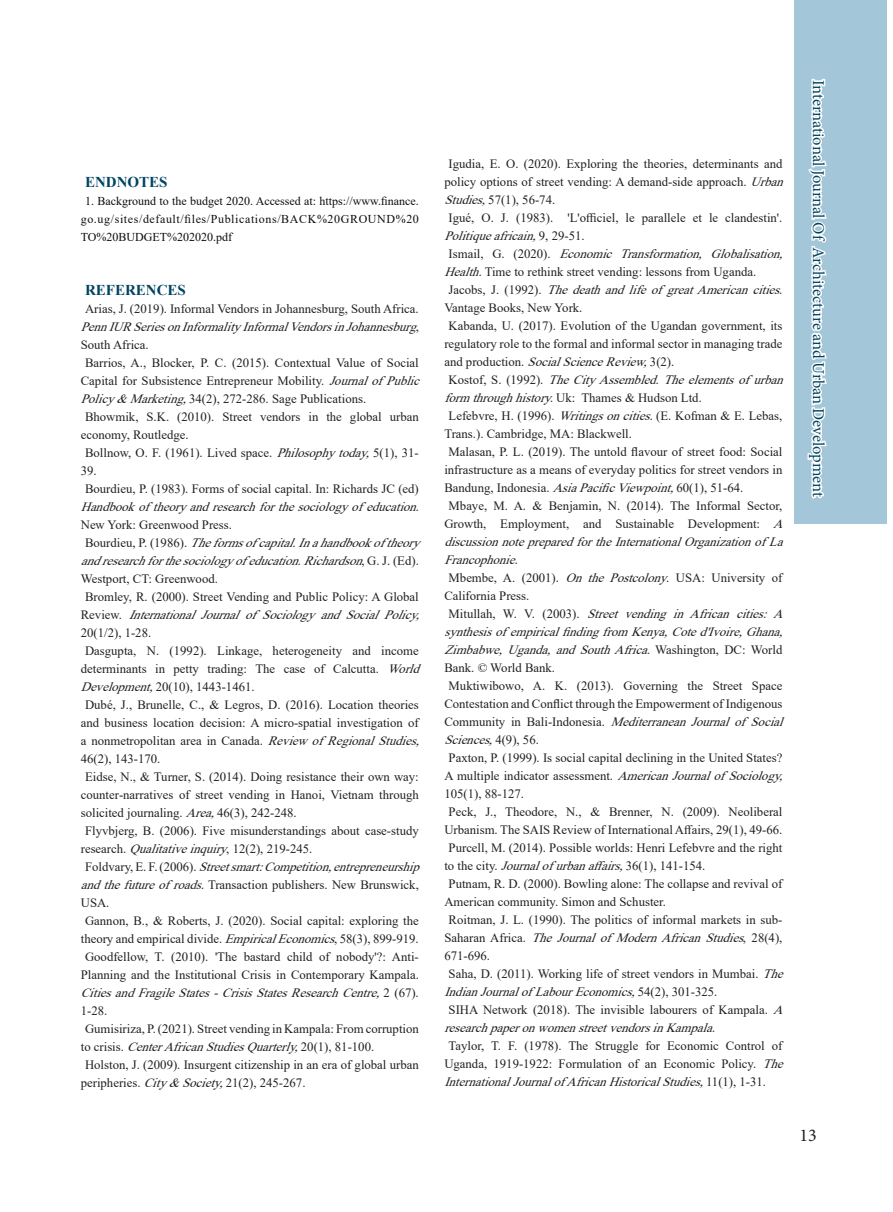
<style>
.page{position:relative;width:893px;height:1212px;background:#fff}
.page>*{position:absolute;margin:0;border:0;box-sizing:border-box;transform-origin:0 0}
.t1{font:18px "Minion Pro";color:#231f20}
.t2{font:16.5px "Minion Pro";letter-spacing:-.005em;color:#004462}
.متن_لاتین_اصلی{font:700 15px "Times New Roman";color:#004462}
.متن_لاتین_اصلی-2{font:12.75px/18px "Times New Roman";color:#231f20}
.متن_لاتین_اصلی-3{font:italic 12.75px/18px "Times New Roman";color:#231f20}
.متن_لاتین_اصلی-4{font:12px/18px "Times New Roman";letter-spacing:.05em;color:#0d0d0d;text-align:justify}
.s1{font-style:italic}
.s2{font-style:normal}
</style>
<div class="page">
<div style="left:794px;top:0;width:92px;height:524px;background:#a3c7d8"></div>
<svg style="left:807px;top:78px;width:20px;height:421px"></svg>
<p class="متن_لاتین_اصلی" style="left:85px;top:171px;width:84px">ENDNOTES</p>
<p class="متن_لاتین_اصلی-4" style="left:81px;top:191px;width:340px;text-indent:4px">1. Background to the budget 2020. Accessed at: https://www.finance. go.ug/sites/default/files/Publications/BACK%20GROUND%20<br>TO%20BUDGET%202020.pdf</p>
<p class="متن_لاتین_اصلی" style="left:85px;top:279px;width:102px">REFERENCES</p>
<p class="متن_لاتین_اصلی-2" style="left:81px;top:299px;width:343px;text-indent:4px">Arias, J. (2019). Informal Vendors in Johannesburg, South Africa.<br><span class="s1">PennIURSeriesonInformalityInformalVendorsinJohannesburg</span>,<br>South Africa.</p>
<p class="متن_لاتین_اصلی-2" style="left:81px;top:353px;width:346px;text-indent:4px">Barrios, A., Blocker, P. C. (2015). Contextual Value of Social<br>Capital for Subsistence Entrepreneur Mobility. <span class="s1">JournalofPublic<br>Policy&amp;Marketing,</span>34(2), 272-286. Sage Publications.</p>
<p class="متن_لاتین_اصلی-2" style="left:81px;top:407px;width:340px;text-indent:4px">Bhowmik, S.K. (2010). Street vendors in the global urban economy, Routledge.</p>
<p class="متن_لاتین_اصلی-2" style="left:81px;top:443px;width:340px;text-indent:4px">Bollnow, O. F. (1961). Lived space. <span class="s1">Philosophytoday,</span>5(1), 31-<br>39.</p>
<p class="متن_لاتین_اصلی-2" style="left:81px;top:479px;width:346px;text-indent:4px">Bourdieu, P. (1983). Forms of social capital. In: Richards JC (ed)<br><span class="s1">Handbookoftheoryandresearchforthesociologyofeducation.<br></span>New York: Greenwood Press.</p>
<p class="متن_لاتین_اصلی-3" style="left:81px;top:533px;width:348px;text-indent:4px"><span class="s2">B o u r d i e u , P . ( 1 9 8 6 ) .</span> Theformsofcapital.Inahandbookoftheory andresearchforthesociologyofeducation.Richardson<span class="s2">, G . J . ( E d ) .<br>Westport, CT: Greenwood.</span></p>
<p class="متن_لاتین_اصلی-2" style="left:81px;top:587px;width:348px;text-indent:4px">Bromley, R. (2000). Street Vending and Public Policy: A Global<br>R e v i e w . <span class="s1">InternationalJournalofSociologyandSocialPolicy,<br></span>20(1/2), 1-28.</p>
<p class="متن_لاتین_اصلی-2" style="left:81px;top:641px;width:346px;text-indent:4px">Dasgupta, N. (1992). Linkage, heterogeneity and income determinants in petty trading: The case of Calcutta. <span class="s1">World<br>Development,</span>20(10), 1443-1461.</p>
<p class="متن_لاتین_اصلی-2" style="left:81px;top:695px;width:346px;text-indent:4px">Dubé, J., Brunelle, C., &amp; Legros, D. (2016). Location theories and business location decision: A micro-spatial investigation of a nonmetropolitan area in Canada. <span class="s1">ReviewofRegionalStudies, </span>46(2), 143-170.</p>
<p class="متن_لاتین_اصلی-2" style="left:81px;top:767px;width:340px;text-align:justify;text-indent:4px">Eidse, N., &amp; Turner, S. (2014). Doing resistance their own way: counter‐narratives of street vending in Hanoi, Vietnam through solicited journaling. <span class="s1">Area,</span>46(3), 242-248.</p>
<p class="متن_لاتین_اصلی-2" style="left:81px;top:821px;width:340px;text-indent:4px">Flyvbjerg, B. (2006). Five misunderstandings about case-study research. <span class="s1">Qualitativeinquiry</span>, 12(2), 219-245.</p>
<p class="متن_لاتین_اصلی-3" style="left:81px;top:857px;width:346px;text-indent:4px"><span class="s2">F o l d v a r y , E . F . ( 2 0 0 6 ) .</span> Streetsmart:Competition,entrepreneurship andthefutureofroads.<span class="s2">Transaction publishers. New Brunswick,<br>USA.</span></p>
<p class="متن_لاتین_اصلی-2" style="left:81px;top:911px;width:340px;text-align:center">Gannon, B., &amp; Roberts, J. (2020). Social capital: exploring the theory and empirical divide. <span class="s1">EmpiricalEconomics</span>, 58(3), 899-919.</p>
<p class="متن_لاتین_اصلی-2" style="left:81px;top:947px;width:340px;text-align:justify;text-indent:4px">Goodfellow, T. (2010). 'The bastard child of nobody'?: Anti-Planning and the Institutional Crisis in Contemporary Kampala.<br><span class="s1">CitiesandFragileStates-CrisisStatesResearchCentre,</span>2 ( 6 7 ) .<br>1-28.</p>
<p class="متن_لاتین_اصلی-2" style="left:81px;top:1019px;width:340px;text-indent:4px">Gumisiriza, P. (2021). Street vending in Kampala: From corruption t o c r i s i s . <span class="s1">CenterAfricanStudiesQuarterly,</span>2 0 ( 1 ) , 8 1 - 1 0 0 .</p>
<p class="متن_لاتین_اصلی-2" style="left:81px;top:1055px;width:339px;text-indent:4px">Holston, J. (2009). Insurgent citizenship in an era of global urban peripheries. <span class="s1">City&amp;Society,</span>21(2), 245-267.</p>
<p class="متن_لاتین_اصلی-2" style="left:444px;top:155px;width:346px;text-indent:4px">Igudia, E. O. (2020). Exploring the theories, determinants and policy options of street vending: A demand-side approach. <span class="s1">Urban<br>Studies,</span>57(1), 56-74.</p>
<p class="متن_لاتین_اصلی-2" style="left:444px;top:209px;width:340px;text-indent:4px">Igué, O. J. (1983). 'L'officiel, le parallele et le clandestin'.<br><span class="s1">Politiqueafricain,</span>9 , 2 9 - 5 1 .</p>
<p class="متن_لاتین_اصلی-2" style="left:444px;top:245px;width:346px;text-indent:4px">I s m a i l , G . ( 2 0 2 0 ) . <span class="s1">Economic Transformation, Globalisation,<br>Health.</span>Time to rethink street vending: lessons from Uganda.</p>
<p class="متن_لاتین_اصلی-2" style="left:444px;top:281px;width:343px;text-indent:4px">J a c o b s , J . ( 1 9 9 2 ) . <span class="s1">ThedeathandlifeofgreatAmericancities</span>.<br>Vantage Books, New York.</p>
<p class="متن_لاتین_اصلی-2" style="left:444px;top:317px;width:340px;text-align:justify;text-indent:4px">Kabanda, U. (2017). Evolution of the Ugandan government, its regulatory role to the formal and informal sector in managing trade a n d p r o d u c t i o n . <span class="s1">SocialScienceReview,</span>3 ( 2 ) .</p>
<p class="متن_لاتین_اصلی-3" style="left:444px;top:371px;width:346px;text-indent:4px"><span class="s2">K o s t o f , S . ( 1 9 9 2 ) .</span> TheCityAssembled.Theelementsofurban formthroughhistory.<span class="s2">U k : T h a m e s &amp; H u d s o n L t d .</span></p>
<p class="متن_لاتین_اصلی-2" style="left:444px;top:407px;width:340px;text-indent:4px">Lefebvre, H. (1996). <span class="s1">Writingsoncities.</span>(E. Kofman &amp; E. Lebas,<br>Trans.). Cambridge, MA: Blackwell.</p>
<p class="متن_لاتین_اصلی-2" style="left:444px;top:443px;width:340px;text-align:justify;text-indent:4px">Malasan, P. L. (2019). The untold flavour of street food: Social infrastructure as a means of everyday politics for street vendors in Bandung, Indonesia. <span class="s1">AsiaPacificViewpoint,</span>60(1), 51-64.</p>
<p class="متن_لاتین_اصلی-2" style="left:444px;top:497px;width:346px;text-indent:4px">Mbaye, M. A. &amp; Benjamin, N. (2014). The Informal Sector, Growth, Employment, and Sustainable Development: <span class="s1">A discussionnotepreparedfortheInternationalOrganizationofLa Francophonie.</span></p>
<p class="متن_لاتین_اصلی-2" style="left:444px;top:569px;width:340px;text-indent:4px">Mbembe, A. (2001). <span class="s1">OnthePostcolony</span>. USA: University of<br>California Press.</p>
<p class="متن_لاتین_اصلی-3" style="left:444px;top:605px;width:346px;text-indent:4px"><span class="s2">M i t u l l a h , W . V . ( 2 0 0 3 ) .</span> Street vending inAfrican cities:A synthesisofempiricalfindingfromKenya,Coted'Ivoire,Ghana, Zimbabwe,Uganda,andSouthAfrica.<span class="s2">W a s h i n g t o n , D C : W o r l d Bank. © World Bank.</span></p>
<p class="متن_لاتین_اصلی-2" style="left:444px;top:677px;width:346px;text-indent:4px">Muktiwibowo, A. K. (2013). Governing the Street Space Contestation and Conflict through the Empowerment of Indigenous C o m m u n i t y i n B a l i - I n d o n e s i a . <span class="s1">MediterraneanJournalofSocial Sciences,</span>4 ( 9 ) , 5 6 .</p>
<p class="متن_لاتین_اصلی-2" style="left:444px;top:749px;width:346px;text-indent:4px">Paxton, P. (1999). Is social capital declining in the United States?<br>A multiple indicator assessment. <span class="s1">AmericanJournalofSociology,<br></span>105(1), 88-127.</p>
<p class="متن_لاتین_اصلی-2" style="left:444px;top:803px;width:340px;text-align:center">Peck, J., Theodore, N., &amp; Brenner, N. (2009). Neoliberal<br>Urbanism. The SAIS Review of International Affairs, 29(1), 49-66.</p>
<p class="متن_لاتین_اصلی-2" style="left:444px;top:839px;width:340px;text-indent:4px">Purcell, M. (2014). Possible worlds: Henri Lefebvre and the right to the city. <span class="s1">Journalofurbanaffairs,</span>36(1), 141-154.</p>
<p class="متن_لاتین_اصلی-2" style="left:444px;top:875px;width:340px;text-indent:4px">Putnam, R. D. (2000). Bowling alone: The collapse and revival of<br>American community. Simon and Schuster.</p>
<p class="متن_لاتین_اصلی-2" style="left:444px;top:911px;width:340px;text-align:justify;text-indent:4px">Roitman, J. L. (1990). The politics of informal markets in sub-S a h a r a n A fr i c a . <span class="s1">TheJournalofModernAfricanStudies</span>, 2 8 ( 4 ) , 671-696.</p>
<p class="متن_لاتین_اصلی-2" style="left:444px;top:965px;width:346px;text-indent:4px">Saha, D. (2011). Working life of street vendors in Mumbai. <span class="s1">The<br>IndianJournalofLabourEconomics,</span>5 4 ( 2 ) , 3 0 1 - 3 2 5 .</p>
<p class="متن_لاتین_اصلی-2" style="left:444px;top:1001px;width:346px;text-indent:4px">SIHA Network (2018). The invisible labourers of Kampala. <span class="s1">A researchpaperonwomenstreetvendorsinKampala.</span></p>
<p class="متن_لاتین_اصلی-2" style="left:444px;top:1037px;width:346px;text-indent:4px">Taylor, T. F. (1978). The Struggle for Economic Control of<br>Uganda, 1919-1922: Formulation of an Economic Policy. <span class="s1">The<br>InternationalJournalofAfricanHistoricalStudies,</span>1 1 ( 1 ) , 1 - 3 1 .</p>
<p class="t2" style="left:829px;top:80px;width:419px;rotate:90deg">International Journal Of Architecture and Urban Development</p>
<h1 class="t1" style="left:800px;top:1123px;width:19px">13</h1>
</div>
